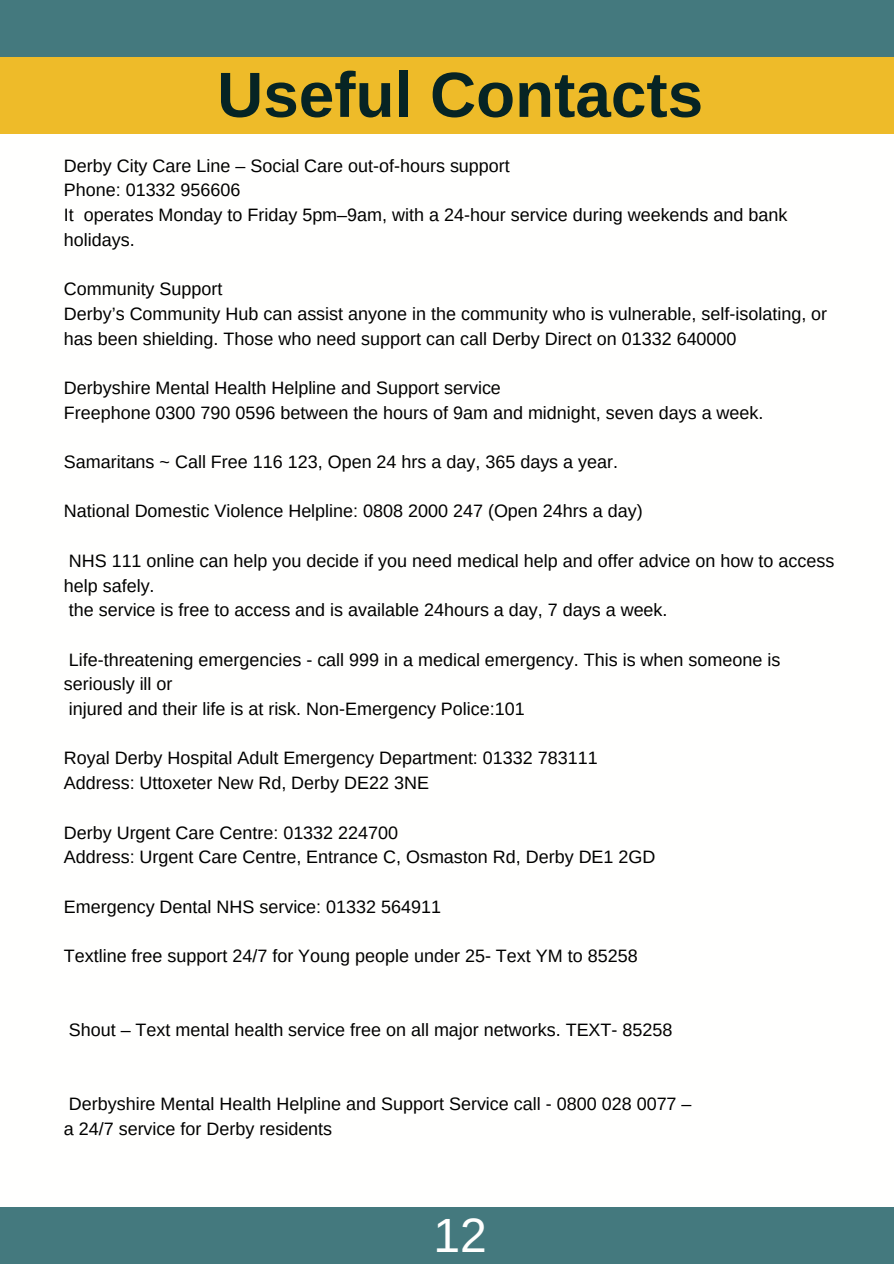
<style>
.page{position:relative;width:894px;height:1264px;background:#fff}
.page>*{position:absolute;margin:0;border:0;box-sizing:border-box;transform-origin:0 0}
.t1{font:700 63.75px "Arimo";color:#062424}
.t2{font:48px "Arimo";color:#fffffe}
.t3{font:18px/24.8px "Arimo";color:#000}
</style>
<div class="page">
<div style="left:0;top:1207px;width:893px;height:56px;background:#44797e"></div>
<div style="left:0;top:57px;width:893px;height:76px;background:#eebb29"></div>
<div style="left:0;top:0;width:893px;height:56px;background:#44797e"></div>
<h1 class="t1" style="left:217px;top:59px;width:487px">Useful Contacts</h1>
<p class="t3" style="left:64px;top:153px;width:725px">Derby City Care Line – Social Care out-of-hours support<br>Phone: 01332 956606<br>It operates Monday to Friday 5pm–9am, with a 24-hour service during weekends and bank holidays.</p>
<p class="t3" style="left:64px;top:276px;width:764px">Community Support<br>Derby’s Community Hub can assist anyone in the community who is vulnerable, self-isolating, or has been shielding. Those who need support can call Derby Direct on 01332 640000</p>
<p class="t3" style="left:64px;top:375px;width:701px">Derbyshire Mental Health Helpline and Support service<br>Freephone 0300 790 0596 between the hours of 9am and midnight, seven days a week.</p>
<p class="t3" style="left:64px;top:449px;width:555px">Samaritans ~ Call Free 116 123, Open 24 hrs a day, 365 days a year.</p>
<p class="t3" style="left:64px;top:499px;width:580px">National Domestic Violence Helpline: 0808 2000 247 (Open 24hrs a day)</p>
<p class="t3" style="left:64px;top:548px;width:771px">NHS 111 online can help you decide if you need medical help and offer advice on how to access help safely.<br>the service is free to access and is available 24hours a day, 7 days a week.</p>
<p class="t3" style="left:64px;top:647px;width:718px">Life-threatening emergencies - call 999 in a medical emergency. This is when someone is seriously ill or<br>injured and their life is at risk. Non-Emergency Police:101</p>
<p class="t3" style="left:64px;top:745px;width:535px">Royal Derby Hospital Adult Emergency Department: 01332 783111<br>Address: Uttoxeter New Rd, Derby DE22 3NE</p>
<p class="t3" style="left:64px;top:819px;width:593px">Derby Urgent Care Centre: 01332 224700<br>Address: Urgent Care Centre, Entrance C, Osmaston Rd, Derby DE1 2GD</p>
<p class="t3" style="left:64px;top:894px;width:378px">Emergency Dental NHS service: 01332 564911</p>
<p class="t3" style="left:64px;top:943px;width:575px">Textline free support 24/7 for Young people under 25- Text YM to 85258</p>
<p class="t3" style="left:69px;top:1017px;width:605px">Shout – Text mental health service free on all major networks. TEXT- 85258</p>
<p class="t3" style="left:64px;top:1091px;width:629px">Derbyshire Mental Health Helpline and Support Service call - 0800 028 0077 – a 24/7 service for Derby residents</p>
<h2 class="t2" style="left:433px;top:1208px;width:55px">12</h2>
</div>
